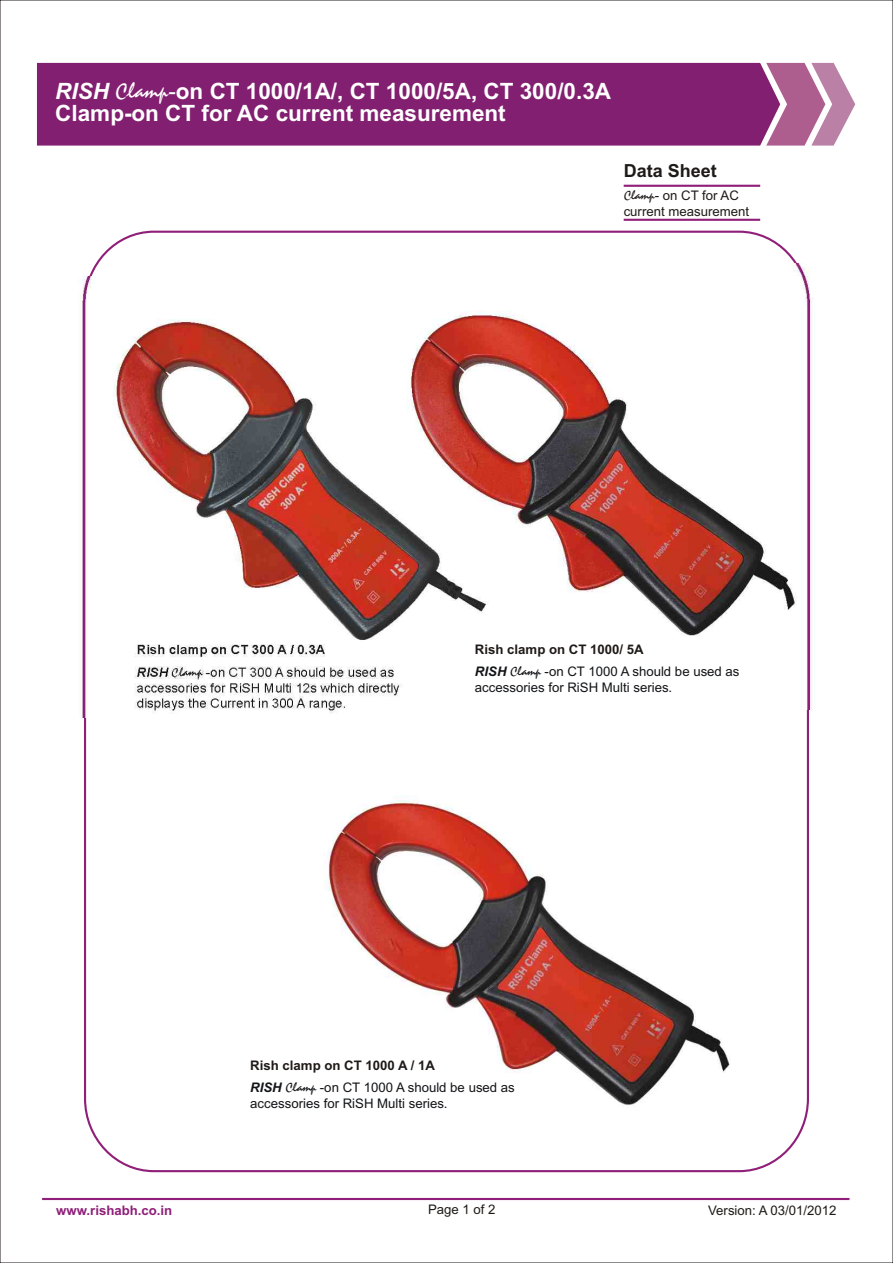
<style>
.page{position:relative;width:893px;height:1263px;background:#fff}
.page>*{position:absolute;margin:0;border:0;box-sizing:border-box;transform-origin:0 0}
.t1{font:700 22.5px/21.3px "Arial";color:#fff}
.t2{font:700 18px "Arial";color:#1f1a17}
.t3{font:13.2px/22.6px "Arial";color:#121417}
.t4{font:13.2px/15.8px "Arial";color:#1f1a17}
.t5{font:700 13.2px "Arial";color:#8f1f78}
.s1{font-style:italic}
.s2{font-family:"Staccato 222 BT";font-weight:400}
.s3{font-weight:400}
.s4{font-family:"Staccato 222 BT"}
.s5{font-weight:700;color:#1f1a17}
.s6{font-weight:700;font-style:italic}
</style>
<div class="page">
<img style="left:324px;top:796px;width:406px;height:311px">
<svg style="left:780px;top:63px;width:75px;height:83px"></svg>
<div style="left:37px;top:63px;width:743px;height:83px;background:#821f70"></div>
<hr style="left:624px;top:185px;width:136px;height:2px;background:#8f1f78">
<hr style="left:624px;top:219px;width:136px;height:2px;background:#8f1f78">
<hr style="left:42px;top:1198px;width:807px;height:2px;background:#8f1f78">
<img style="left:512px;top:264px;width:302px;height:445px">
<img style="left:80px;top:277px;width:432px;height:440px">
<h1 class="t1" style="left:55px;top:83px;width:557px"><span class="s1">RISH</span> <span class="s2">Clamp</span><span class="s3">-</span>on CT 1000/1A/, CT 1000/5A, CT 300/0.3A<br>Clamp-on CT for AC current measurement</h1>
<h2 class="t2" style="left:624px;top:164px;width:95px">Data Sheet</h2>
<p class="t4" style="left:624px;top:189px;width:127px"><span class="s4">Clamp</span>- on CT for AC current measurement</p>
<p class="t3" style="left:475px;top:639px;width:266px"><span class="s5">Rish clamp on CT 1000/ 5A<br></span><span class="s6">RISH</span> <span class="s4">Clamp</span> -on CT 1000 A should be used as</p>
<p class="t3" style="left:475px;top:677px;width:199px">accessories for RiSH Multi series.</p>
<p class="t3" style="left:250px;top:1055px;width:266px"><span class="s5">Rish clamp on CT 1000 A / 1A<br></span><span class="s6">RISH</span> <span class="s4">Clamp</span> -on CT 1000 A should be used as</p>
<p class="t3" style="left:250px;top:1093px;width:199px">accessories for RiSH Multi series.</p>
<p class="t5" style="left:56px;top:1205px;width:118px">www.rishabh.co.in</p>
<p class="t4" style="left:428px;top:1202px;width:69px">Page 1 of 2</p>
<p class="t4" style="left:708px;top:1204px;width:130px">Version: A 03/01/2012</p>
</div>
